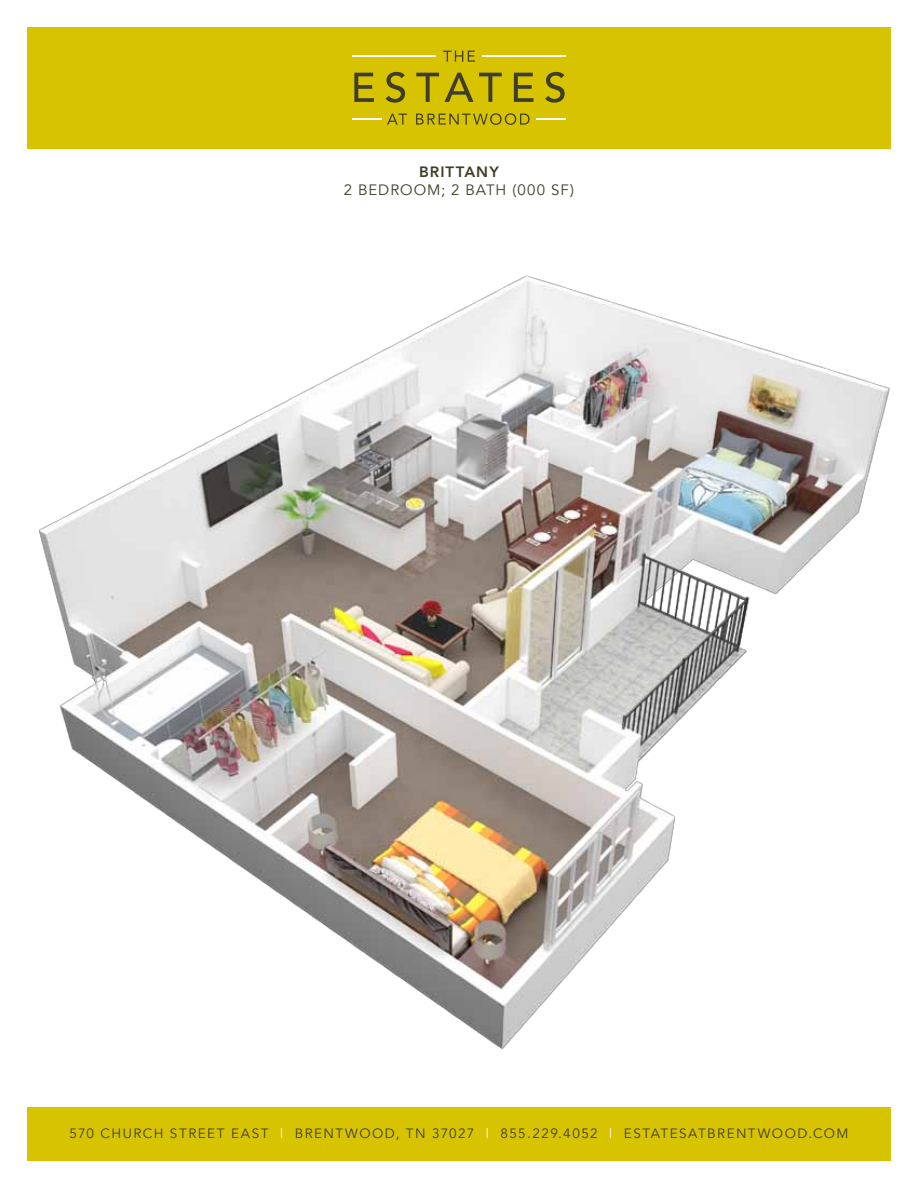
<style>
.page{position:relative;width:918px;height:1188px;background:#fff}
.page>*{position:absolute;margin:0;border:0;box-sizing:border-box;transform-origin:0 0}
.t1{font:15px "Avenir";letter-spacing:.06em;color:#3f3e29}
.t2{font:800 15px "Avenir";letter-spacing:.07em;color:#3f3e29}
.t3{font:13.5px "Avenir";letter-spacing:.105em;color:#3f3e29}
.s1{color:#fff}
</style>
<div class="page">
<div style="left:27px;top:27px;width:864px;height:121px;background:#d7c300"></div>
<div style="left:27px;top:1107px;width:864px;height:54px;background:#d7c300"></div>
<svg style="left:354px;top:73px;width:20px;height:29px"></svg>
<svg style="left:386px;top:72px;width:19px;height:31px"></svg>
<svg style="left:416px;top:73px;width:23px;height:29px"></svg>
<svg style="left:445px;top:73px;width:57px;height:29px"></svg>
<svg style="left:514px;top:73px;width:20px;height:29px"></svg>
<svg style="left:545px;top:72px;width:20px;height:31px"></svg>
<hr style="left:352px;top:55px;width:84px;height:1px;background:#fff">
<hr style="left:482px;top:55px;width:84px;height:1px;background:#fff">
<svg style="left:537px;top:118px;width:29px;height:1px"></svg>
<svg style="left:352px;top:118px;width:29px;height:1px"></svg>
<svg style="left:387px;top:114px;width:20px;height:11px"></svg>
<svg style="left:416px;top:113px;width:114px;height:12px"></svg>
<svg style="left:443px;top:51px;width:32px;height:11px"></svg>
<img style="left:39px;top:275px;width:851px;height:775px">
<p class="t2" style="left:419px;top:160px;width:81px">BRITTANY</p>
<p class="t1" style="left:344px;top:181px;width:38px">2 BEDROOM</p>
<p class="t1" style="left:441px;top:181px;width:46px">; 2 BATH</p>
<p class="t1" style="left:512px;top:181px;width:63px">(000 SF)</p>
<p class="t3" style="left:69px;top:1126px;width:347px">570 CHURCH STREET EAST <span class="s1">|</span> BRENTWOOD, TN</p>
<p class="t3" style="left:432px;top:1126px;width:418px">37027 <span class="s1">|</span> 855.229.4052 <span class="s1">|</span> ESTATESATBRENTWOOD.COM</p>
</div>
